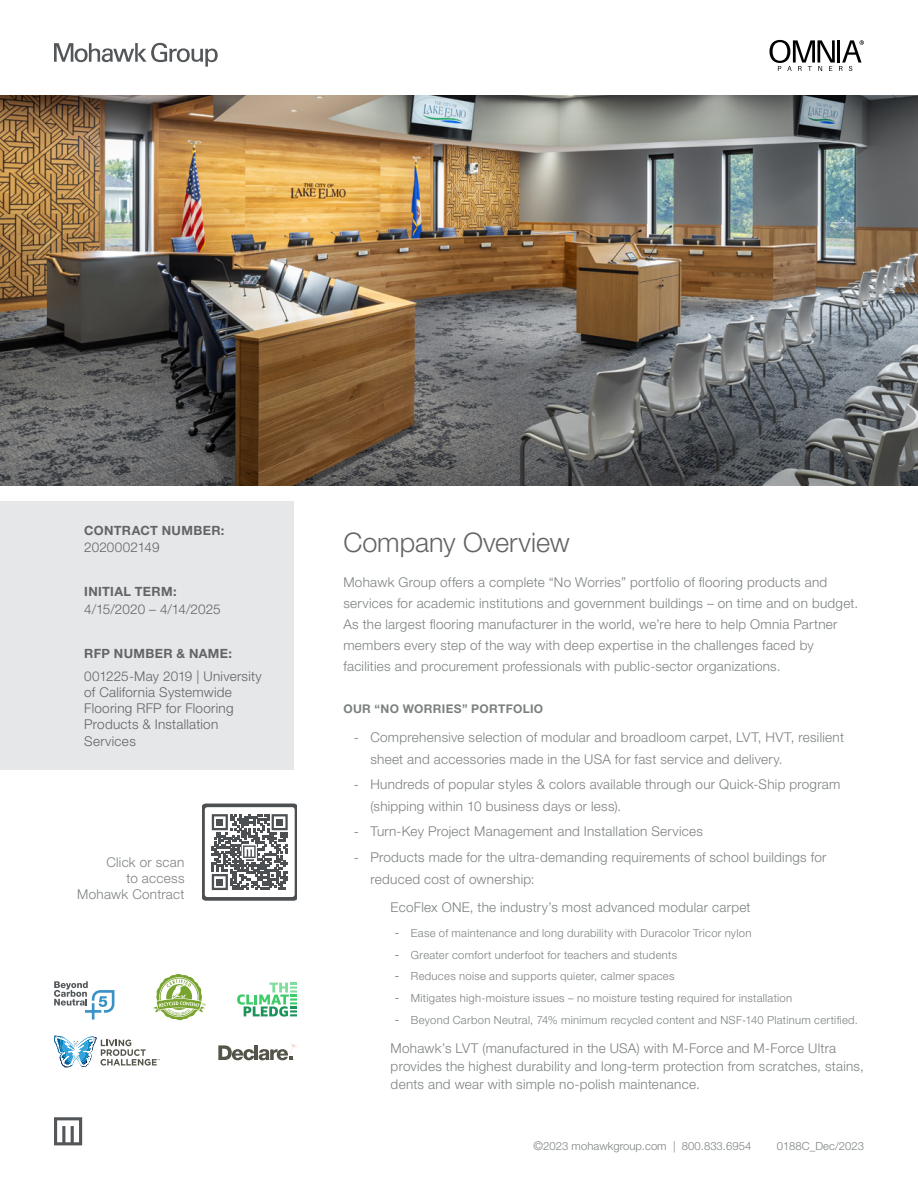
<style>
.page{position:relative;width:918px;height:1188px;background:#fff}
.page>*{position:absolute;margin:0;border:0;box-sizing:border-box;transform-origin:0 0}
.t1{font:300 27px "Helvetica Neue LT Std";letter-spacing:-.005em;color:#636466}
.t2{font:300 13.5px/21.1px "Helvetica Neue LT Std";letter-spacing:.02em;color:#7c8180}
.t3{font:300 13.5px/16.2px "Helvetica Neue LT Std";letter-spacing:.02em;color:#636466}
.t4{font:700 12.75px "Helvetica Neue LT Std";letter-spacing:.03em;color:#636466}
.t5{font:700 12px "Helvetica Neue LT Std";letter-spacing:.03em;color:#7c8180}
.t6{font:300 11.25px "Helvetica Neue LT Std";letter-spacing:.025em;color:#7c8180}
.t7{font:300 11.25px "Helvetica Neue LT Std";letter-spacing:.005em;color:#7c8180}
.s1{font-family:"Linotype Univers Basic"}
.s2{font-family:"Linotype Univers Basic";font-size:13.5px}
.s3{font-size:12px}
</style>
<div class="page">
<svg style="left:54px;top:1117px;width:28px;height:28px"></svg>
<svg style="left:54px;top:43px;width:164px;height:24px"></svg>
<div style="left:0;top:502px;width:293px;height:268px;background:#e6e7e8"></div>
<img style="left:0;top:95px;width:918px;height:391px">
<svg style="left:54px;top:981px;width:60px;height:39px"></svg>
<svg style="left:218px;top:1043px;width:79px;height:17px"></svg>
<svg style="left:237px;top:983px;width:60px;height:34px"></svg>
<svg style="left:153px;top:973px;width:53px;height:48px"></svg>
<svg style="left:54px;top:1035px;width:106px;height:33px"></svg>
<svg style="left:770px;top:40px;width:94px;height:31px"></svg>
<svg style="left:202px;top:804px;width:95px;height:97px"></svg>
<p class="t4" style="left:84px;top:522px;width:142px">CONTRACT NUMBER:</p>
<p class="t3" style="left:84px;top:539px;width:77px">2020002149</p>
<p class="t4" style="left:84px;top:584px;width:94px">INITIAL TERM:</p>
<p class="t3" style="left:84px;top:600px;width:138px">4/15/2020 – 4/14/2025</p>
<p class="t4" style="left:84px;top:645px;width:149px">RFP NUMBER &amp; NAME:</p>
<p class="t3" style="left:84px;top:668px;width:179px">001225-May 2019 | University of California Systemwide<br>Flooring RFP for Flooring<br>Products &amp; Installation<br>Services</p>
<p class="t2" style="left:77px;top:854px;width:109px;line-height:16.2px;text-align:right">Click or scan<br>to access<br>Mohawk Contract</p>
<h1 class="t1" style="left:343px;top:526px;width:228px">Company Overview</h1>
<p class="t2" style="left:343px;top:571px;width:516px">Mohawk Group offers a complete “No Worries” portfolio of flooring products and services for academic institutions and government buildings – on time and on budget.<br>As the largest flooring manufacturer in the world, we’re here to help Omnia Partner members every step of the way with deep expertise in the challenges faced by facilities and procurement professionals with public-sector organizations.</p>
<p class="t5" style="left:343px;top:702px;width:201px">OUR “NO WORRIES” PORTFOLIO</p>
<p class="t2" style="left:370px;top:726px;width:475px;line-height:21.8px;text-indent:-16px"><span class="s1">-</span> Comprehensive selection of modular and broadloom carpet, LVT, HVT, resilient sheet and accessories made in the USA for fast service and delivery.</p>
<p class="t2" style="left:370px;top:773px;width:472px;line-height:21.8px;text-indent:-16px"><span class="s1">-</span> Hundreds of popular styles &amp; colors available through our Quick-Ship program (shipping within 10 business days or less).</p>
<p class="t2" style="left:354px;top:821px;width:350px"><span class="s1">-</span> Turn-Key Project Management and Installation Services</p>
<p class="t2" style="left:370px;top:846px;width:458px;line-height:21.8px;text-indent:-16px"><span class="s1">-</span> Products made for the ultra-demanding requirements of school buildings for reduced cost of ownership:</p>
<p class="t2" style="left:391px;top:897px;width:361px">EcoFlex ONE, the industry’s most advanced modular carpet</p>
<p class="t6" style="left:395px;top:926px;width:358px"><span class="s2">-</span> Ease of maintenance and long durability with Duracolor Tricor nylon</p>
<p class="t6" style="left:395px;top:948px;width:284px"><span class="s2">-</span> Greater comfort underfoot for teachers and students</p>
<p class="t6" style="left:395px;top:970px;width:281px"><span class="s2">-</span> Reduces noise and supports quieter, calmer spaces</p>
<p class="t6" style="left:395px;top:991px;width:399px"><span class="s2">-</span> Mitigates high-moisture issues – no moisture testing required for installation</p>
<p class="t6" style="left:395px;top:1013px;width:465px"><span class="s2">-</span> Beyond Carbon Neutral, 74% minimum recycled content and NSF-140 Platinum certified.</p>
<p class="t2" style="left:391px;top:1039px;width:475px;line-height:18px">Mohawk’s LVT (manufactured in the USA) with M-Force and M-Force Ultra provides the highest durability and long-term protection from scratches, stains, dents and wear with simple no-polish maintenance.</p>
<p class="t7" style="left:534px;top:1140px;width:219px"><span class="s3">©</span>2023 mohawkgroup.com | 800.833.6954</p>
<p class="t7" style="left:777px;top:1140px;width:89px">0188C_Dec/2023</p>
</div>
